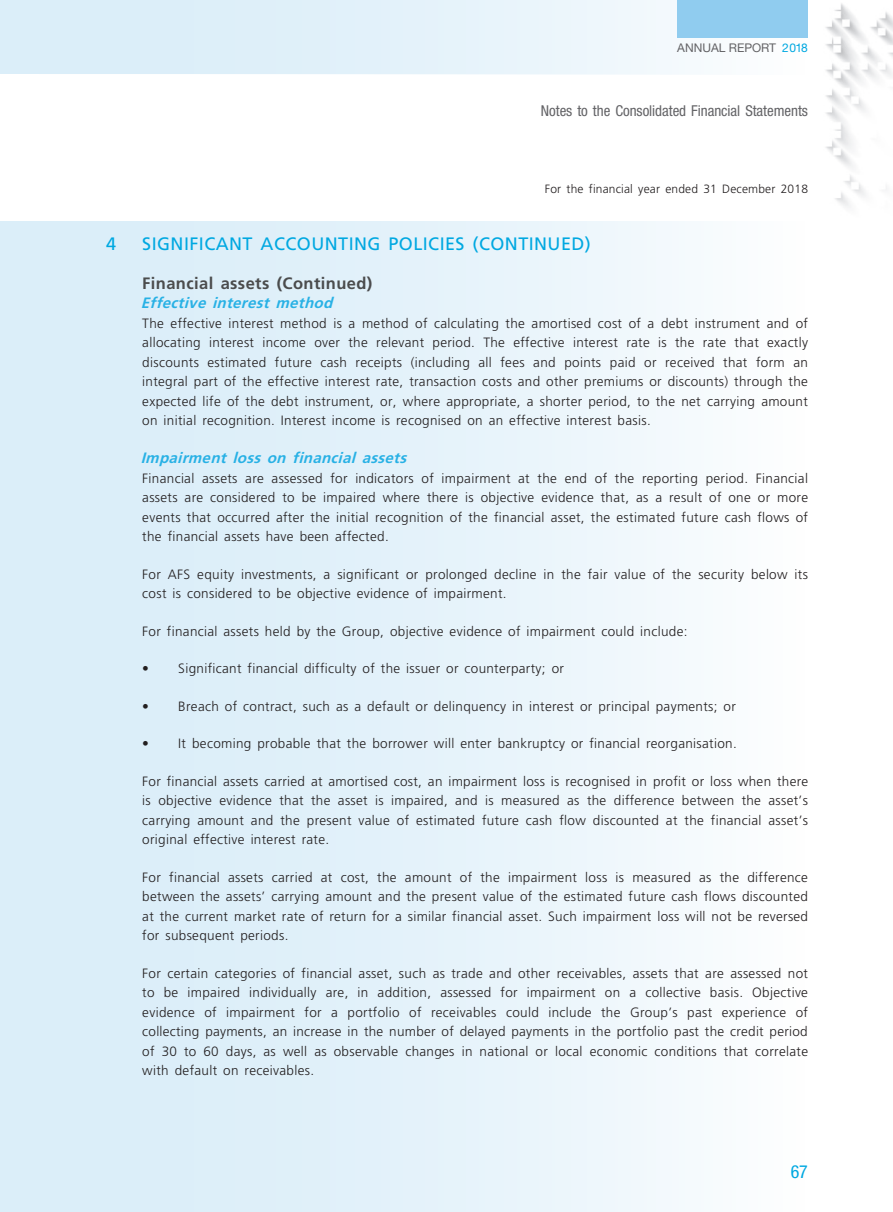
<style>
.page{position:relative;width:893px;height:1212px;background:#fff}
.page>*{position:absolute;margin:0;border:0;box-sizing:border-box;transform-origin:0 0}
._03_H1{font:18px "Frutiger LT Std";letter-spacing:.025em;color:#00a8e1}
.t1{font:condensed 18px "Helvetica Neue LT Std";color:#00a8e1}
._04___H2{font:700 16.5px "Frutiger LT Std";letter-spacing:.025em;color:#4b4c4d}
._05_____H3{font:italic 700 15px "Frutiger LT Std";color:#28b1e5}
.t2{font:condensed 15px "Helvetica Neue LT Std";letter-spacing:-.005em;color:#636366}
._12___P2{font:300 13.5px/19.5px "Frutiger LT Std";letter-spacing:.025em;color:#231f20;text-align:justify}
._08____IN2{font:300 13.5px "Frutiger LT Std";letter-spacing:.025em;color:#231f20}
.t3{font:300 12px "Frutiger LT Std";letter-spacing:.015em;color:#231f20}
.t4{font:12px "Helvetica Neue LT Std";color:#636366}
.s1{color:#00a8e1}
</style>
<div class="page">
<img style="left:825px;top:3px;width:68px;height:204px">
<div style="left:0;top:0;width:808px;height:74px;background:linear-gradient(to right,#d5ebf8,#f8fcfd)"></div>
<div style="left:0;top:221px;width:808px;height:991px;background:linear-gradient(to right,#d5ebf8,#f8fcfd)"></div>
<div style="left:678px;top:0;width:130px;height:37px;background:#90ccef"></div>
<p class="t4" style="left:677px;top:41px;width:132px">ANNUAL REPORT <span class="s1">2018</span></p>
<p class="t2" style="left:541px;top:102px;width:268px">Notes to the Consolidated Financial Statements</p>
<p class="t3" style="left:545px;top:182px;width:265px">For the financial year ended 31 December 2018</p>
<p class="_03_H1" style="left:106px;top:233px;width:12px">4</p>
<p class="_03_H1" style="left:142px;top:233px;width:450px">SIGNIFICANT ACCOUNTING POLICIES (CONTINUED)</p>
<p class="_04___H2" style="left:142px;top:274px;width:232px">Financial assets (Continued)</p>
<p class="_05_____H3" style="left:141px;top:294px;width:198px">Effective interest method</p>
<p class="_12___P2" style="left:142px;top:314px;width:667px">The effective interest method is a method of calculating the amortised cost of a debt instrument and of allocating interest income over the relevant period. The effective interest rate is the rate that exactly discounts estimated future cash receipts (including all fees and points paid or received that form an integral part of the effective interest rate, transaction costs and other premiums or discounts) through the expected life of the debt instrument, or, where appropriate, a shorter period, to the net carrying amount on initial recognition. Interest income is recognised on an effective interest basis.</p>
<p class="_05_____H3" style="left:141px;top:449px;width:272px">Impairment loss on financial assets</p>
<p class="_12___P2" style="left:142px;top:468px;width:667px">Financial assets are assessed for indicators of impairment at the end of the reporting period. Financial assets are considered to be impaired where there is objective evidence that, as a result of one or more events that occurred after the initial recognition of the financial asset, the estimated future cash flows of the financial assets have been affected.</p>
<p class="_12___P2" style="left:142px;top:564px;width:667px">For AFS equity investments, a significant or prolonged decline in the fair value of the security below its cost is considered to be objective evidence of impairment.</p>
<p class="_12___P2" style="left:142px;top:621px;width:547px">For financial assets held by the Group, objective evidence of impairment could include:</p>
<p class="_08____IN2" style="left:142px;top:661px;width:423px">• Significant financial difficulty of the issuer or counterparty; or</p>
<p class="_08____IN2" style="left:142px;top:698px;width:595px">• Breach of contract, such as a default or delinquency in interest or principal payments; or</p>
<p class="_08____IN2" style="left:142px;top:736px;width:596px">• It becoming probable that the borrower will enter bankruptcy or financial reorganisation.</p>
<p class="_12___P2" style="left:142px;top:771px;width:667px">For financial assets carried at amortised cost, an impairment loss is recognised in profit or loss when there is objective evidence that the asset is impaired, and is measured as the difference between the asset’s carrying amount and the present value of estimated future cash flow discounted at the financial asset’s original effective interest rate.</p>
<p class="_12___P2" style="left:142px;top:867px;width:667px">For financial assets carried at cost, the amount of the impairment loss is measured as the difference between the assets’ carrying amount and the present value of the estimated future cash flows discounted at the current market rate of return for a similar financial asset. Such impairment loss will not be reversed for subsequent periods.</p>
<p class="_12___P2" style="left:142px;top:963px;width:667px">For certain categories of financial asset, such as trade and other receivables, assets that are assessed not to be impaired individually are, in addition, assessed for impairment on a collective basis. Objective evidence of impairment for a portfolio of receivables could include the Group’s past experience of collecting payments, an increase in the number of delayed payments in the portfolio past the credit period of 30 to 60 days, as well as observable changes in national or local economic conditions that correlate with default on receivables.</p>
<h1 class="t1" style="left:791px;top:1161px;width:19px">67</h1>
</div>
